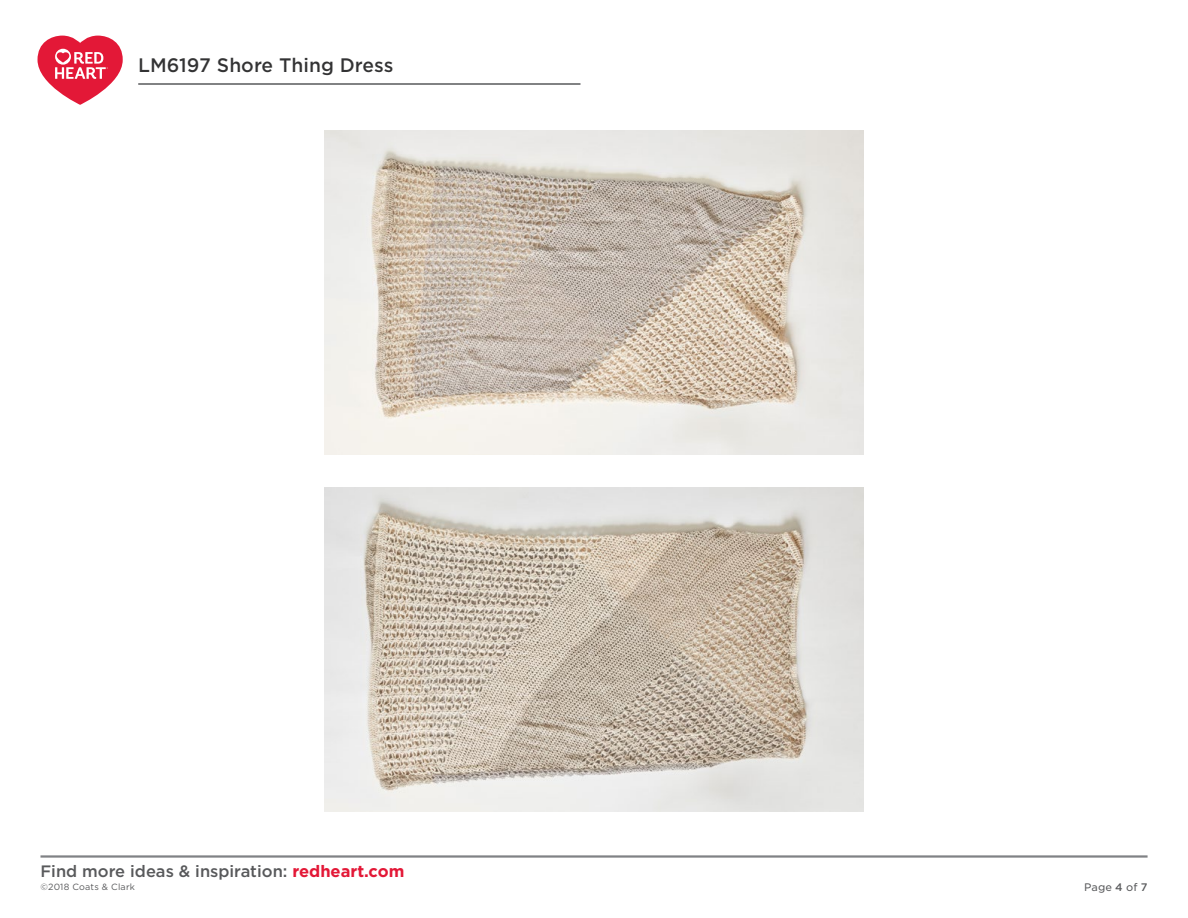
<style>
.page{position:relative;width:1188px;height:918px;background:#fff}
.page>*{position:absolute;margin:0;border:0;box-sizing:border-box;transform-origin:0 0}
.t1{font:500 18.75px "Gotham S Sm";color:#333334}
.t2{font:500 16.5px "Gotham";color:#58595b}
.t3{font:10.5px "Gotham S Sm";color:#58595b}
.t4{font:9px "Gotham";letter-spacing:.02em;color:#58595b}
.s1{font-weight:700;color:#e31837}
.s2{font-weight:500}
</style>
<div class="page">
<hr style="left:40px;top:855px;width:1108px;height:3px;background:#808285">
<hr style="left:138px;top:83px;width:442px;height:2px;background:#58595b">
<svg style="left:38px;top:36px;width:85px;height:69px"></svg>
<img style="left:325px;top:131px;width:538px;height:323px">
<img style="left:325px;top:488px;width:538px;height:323px">
<p class="t1" style="left:138px;top:52px;width:257px">LM6197 Shore Thing Dress</p>
<p class="t2" style="left:40px;top:860px;width:365px">Find more ideas &amp; inspiration: <span class="s1">redheart.com</span></p>
<p class="t4" style="left:40px;top:882px;width:96px">©2018 Coats &amp; Clark</p>
<p class="t3" style="left:1084px;top:880px;width:65px">Page <span class="s2">4</span> of <span class="s2">7</span></p>
</div>
